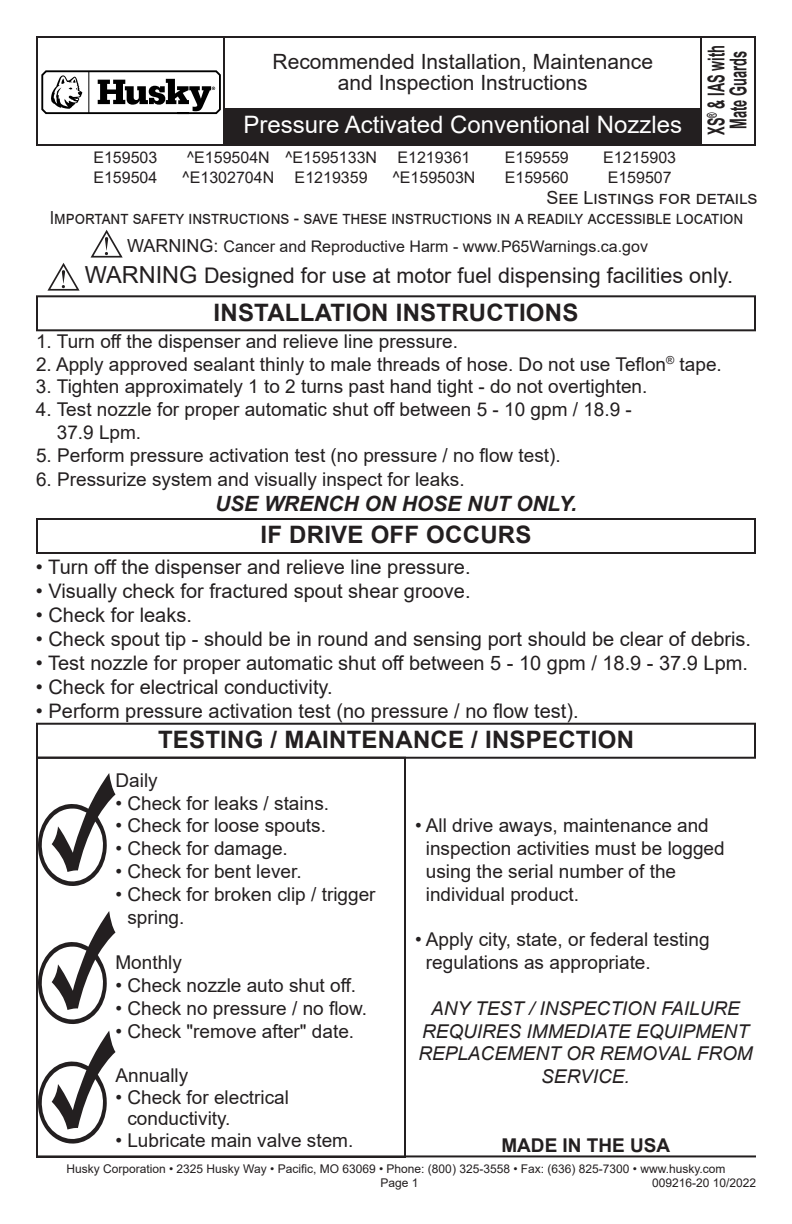
<style>
.page{position:relative;width:792px;height:1224px;background:#fff}
.page>*{position:absolute;margin:0;border:0;box-sizing:border-box;transform-origin:0 0}
.t1{font:700 24px "Arial";letter-spacing:.01em;color:#231f20}
.t2{font:24px "Arial";color:#fff}
.t3{font:700 23.2px/22px "Arial";color:#231f20;scale:.55 1}
.t4{font:21.6px "Arial";color:#231f20}
.t5{font:21px/21px "Arial";color:#231f20;text-align:center}
.t6{font:italic 700 21px "Arial";color:#231f20}
.t7{font:20px "Arial";color:#231f20}
.t8{font:19px/22.8px "Arial";color:#231f20}
.t9{font:italic 19px/22.8px "Arial";color:#231f20;text-align:center}
.t10{font:700 19px "Arial";color:#231f20}
.t11{font:18px "Arial";color:#231f20;scale:.89 1}
.t12{font:18px "Arial";color:#231f20}
.t13{font:16px/20px "Arial";color:#231f20}
.t14{font:12px/14.4px "Arial";color:#231f20;text-align:center}
.s1{font-size:18px}
.s2{font-size:23.6px}
</style>
<div class="page">
<div style="left:36px;top:723px;width:720px;height:36px;border:2px solid #231f20"></div>
<div style="left:36px;top:36px;width:720px;height:110px;border:2px solid #231f20"></div>
<hr style="left:223px;top:37px;width:2px;height:108px;background:#231f20">
<hr style="left:700px;top:36px;width:2px;height:110px;background:#231f20">
<div style="left:224px;top:109px;width:476px;height:36px;background:#231f20"></div>
<svg style="left:47px;top:263px;width:33px;height:28px"></svg>
<div style="left:36px;top:295px;width:720px;height:36px;border:2px solid #231f20"></div>
<div style="left:36px;top:518px;width:720px;height:36px;border:2px solid #231f20"></div>
<hr style="left:36px;top:1155px;width:720px;height:2px;background:#231f20">
<svg style="left:39px;top:773px;width:77px;height:113px"></svg>
<div style="left:36px;top:757px;width:370px;height:401px;border:2px solid #231f20"></div>
<svg style="left:38px;top:911px;width:78px;height:113px"></svg>
<svg style="left:38px;top:1031px;width:78px;height:113px"></svg>
<svg style="left:41px;top:70px;width:180px;height:45px"></svg>
<svg style="left:91px;top:230px;width:32px;height:28px"></svg>
<p class="t5" style="left:273px;top:51px;width:382px">Recommended Installation, Maintenance and Inspection Instructions</p>
<p class="t2" style="left:243px;top:108px;width:440px">Pressure Activated Conventional Nozzles</p>
<p class="t13" style="left:93px;top:147px;width:66px">E159503<br>E159504</p>
<p class="t13" style="left:182px;top:147px;width:93px">^E159504N ^E1302704N</p>
<p class="t13" style="left:285px;top:147px;width:93px;text-align:center">^E1595133N<br>E1219359</p>
<p class="t13" style="left:392px;top:147px;width:85px;text-align:center">E1219361 ^E159503N</p>
<p class="t13" style="left:505px;top:147px;width:66px">E159559<br>E159560</p>
<p class="t13" style="left:603px;top:147px;width:74px">E1215903<br>E159507</p>
<p class="t3" style="left:707px;top:135px;width:164px;rotate:-90deg">XS<sup>®</sup> &amp; IAS with<br>Mate Guards</p>
<p class="t12" style="left:547px;top:185px;width:212px">See Listings for details</p>
<p class="t11" style="left:50px;top:205px;width:781px">Important safety instructions - save these instructions in a readily accessible location</p>
<p class="t13" style="left:127px;top:236px;width:522px"><span class="s1">WARNING:</span> Cancer and Reproductive Harm - www.P65Warnings.ca.gov</p>
<p class="t4" style="left:85px;top:260px;width:650px"><span class="s2">WARNING</span> Designed for use at motor fuel dispensing facilities only.</p>
<p class="t1" style="left:214px;top:303px;width:366px">INSTALLATION INSTRUCTIONS</p>
<p class="t8" style="left:36px;top:330px;width:424px">1. Turn off the dispenser and relieve line pressure.</p>
<p class="t8" style="left:36px;top:352px;width:687px">2. Apply approved sealant thinly to male threads of hose. Do not use Teflon<sup>®</sup> tape.</p>
<p class="t8" style="left:36px;top:375px;width:613px">3. Tighten approximately 1 to 2 turns past hand tight - do not overtighten.</p>
<p class="t8" style="left:57px;top:398px;width:577px;text-indent:-21px">4. Test nozzle for proper automatic shut off between 5 - 10 gpm / 18.9 -<br>37.9 Lpm.</p>
<p class="t8" style="left:36px;top:444px;width:526px">5. Perform pressure activation test (no pressure / no flow test).</p>
<p class="t8" style="left:36px;top:468px;width:430px">6. Pressurize system and visually inspect for leaks.</p>
<p class="t6" style="left:215px;top:492px;width:363px">USE WRENCH ON HOSE NUT ONLY.</p>
<p class="t1" style="left:261px;top:526px;width:273px">IF DRIVE OFF OCCURS</p>
<p class="t7" style="left:36px;top:553px;width:436px">• Turn off the dispenser and relieve line pressure.</p>
<p class="t7" style="left:36px;top:577px;width:436px">• Visually check for fractured spout shear groove.</p>
<p class="t7" style="left:36px;top:601px;width:157px">• Check for leaks.</p>
<p class="t7" style="left:36px;top:625px;width:717px">• Check spout tip - should be in round and sensing port should be clear of debris.</p>
<p class="t7" style="left:36px;top:649px;width:714px">• Test nozzle for proper automatic shut off between 5 - 10 gpm / 18.9 - 37.9 Lpm.</p>
<p class="t7" style="left:36px;top:673px;width:298px">• Check for electrical conductivity.</p>
<p class="t7" style="left:36px;top:697px;width:544px">• Perform pressure activation test (no pressure / no flow test).</p>
<p class="t1" style="left:158px;top:731px;width:477px">TESTING / MAINTENANCE / INSPECTION</p>
<p class="t8" style="left:116px;top:769px;width:44px">Daily</p>
<p class="t8" style="left:116px;top:791px;width:215px">• Check for leaks / stains.</p>
<p class="t8" style="left:116px;top:814px;width:212px">• Check for loose spouts.</p>
<p class="t8" style="left:116px;top:837px;width:174px">• Check for damage.</p>
<p class="t8" style="left:116px;top:860px;width:188px">• Check for bent lever.</p>
<p class="t8" style="left:127px;top:883px;width:250px;text-indent:-12px">• Check for broken clip / trigger spring.</p>
<p class="t8" style="left:116px;top:951px;width:68px">Monthly</p>
<p class="t8" style="left:116px;top:974px;width:242px">• Check nozzle auto shut off.</p>
<p class="t8" style="left:116px;top:997px;width:253px">• Check no pressure / no flow.</p>
<p class="t8" style="left:116px;top:1019px;width:240px">• Check "remove after" date.</p>
<p class="t8" style="left:116px;top:1064px;width:74px">Annually</p>
<p class="t8" style="left:127px;top:1086px;width:163px;line-height:21.6px;text-indent:-12px">• Check for electrical conductivity.</p>
<p class="t8" style="left:116px;top:1129px;width:239px">• Lubricate main valve stem.</p>
<p class="t8" style="left:426px;top:814px;width:300px;text-indent:-11px">• All drive aways, maintenance and inspection activities must be logged using the serial number of the individual product.</p>
<p class="t8" style="left:426px;top:928px;width:285px;text-indent:-11px">• Apply city, state, or federal testing regulations as appropriate.</p>
<p class="t9" style="left:418px;top:997px;width:336px">ANY TEST / INSPECTION FAILURE<br>REQUIRES IMMEDIATE EQUIPMENT<br>REPLACEMENT OR REMOVAL FROM<br>SERVICE.</p>
<p class="t10" style="left:501px;top:1138px;width:170px">MADE IN THE USA</p>
<p class="t14" style="left:66px;top:1161px;width:661px">Husky Corporation • 2325 Husky Way • Pacific, MO 63069 • Phone: (800) 325-3558 • Fax: (636) 825-7300 • www.husky.com<br>Page 1</p>
<p class="t14" style="left:652px;top:1175px;width:106px">009216-20 10/2022</p>
</div>
